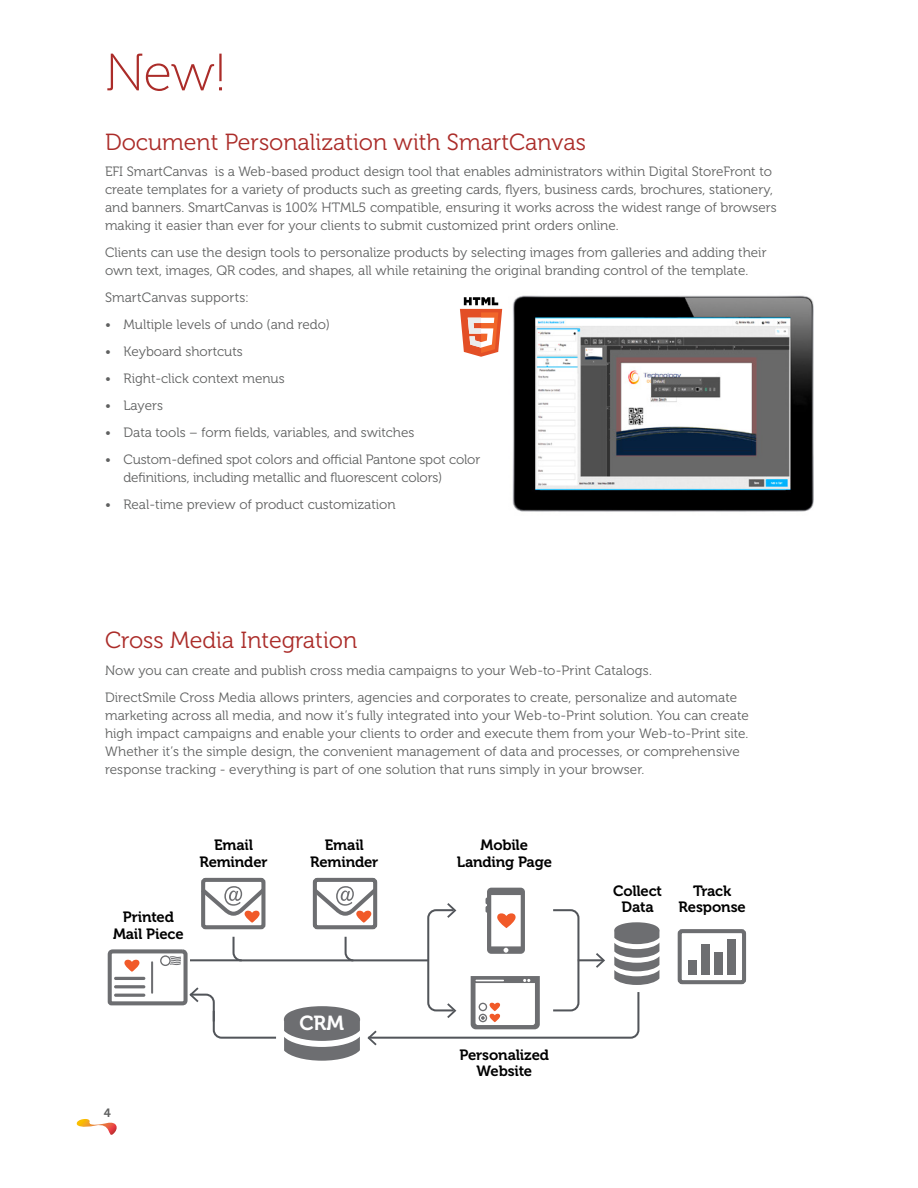
<style>
.page{position:relative;width:918px;height:1188px;background:#fff}
.page>*{position:absolute;margin:0;border:0;box-sizing:border-box;transform-origin:0 0}
.t1{font:52.5px "Museo 100";color:#ab2c29}
.t2{font:23.25px "Museo 300";color:#ab2c29}
.t3{font:20.25px "Museo 700";color:#fff}
.t4{font:14.85px/16.2px "Museo 700";letter-spacing:-.01em;color:#000;text-align:center}
.t5{font:13.5px/18px "Museo 300";color:#5f6060}
.t6{font:12px "Museo 700";color:#5f6060}
</style>
<div class="page">
<svg style="left:76px;top:1119px;width:41px;height:16px"></svg>
<img style="left:502px;top:295px;width:312px;height:217px">
<div style="left:678px;top:929px;width:68px;height:55px;border:4px solid #6d6e71;border-radius:2px"></div>
<div style="left:688px;top:960px;width:8px;height:15px;background:#6d6e71"></div>
<div style="left:714px;top:952px;width:9px;height:23px;background:#6d6e71"></div>
<div style="left:701px;top:944px;width:9px;height:31px;background:#6d6e71"></div>
<div style="left:727px;top:939px;width:9px;height:36px;background:#6d6e71"></div>
<div style="left:201px;top:878px;width:64px;height:51px;border:4px solid #6d6e71;border-radius:2px"></div>
<div style="left:313px;top:878px;width:64px;height:51px;border:4px solid #6d6e71;border-radius:2px"></div>
<svg style="left:107px;top:884px;width:553px;height:177px"></svg>
<svg style="left:460px;top:297px;width:42px;height:60px"></svg>
<h1 class="t1" style="left:105px;top:44px;width:124px">New!</h1>
<h2 class="t2" style="left:105px;top:129px;width:482px">Document Personalization with SmartCanvas</h2>
<p class="t5" style="left:105px;top:163px;width:673px">EFI SmartCanvas is a Web-based product design tool that enables administrators within Digital StoreFront to create templates for a variety of products such as greeting cards, flyers, business cards, brochures, stationery, and banners. SmartCanvas is 100% HTML5 compatible, ensuring it works across the widest range of browsers making it easier than ever for your clients to submit customized print orders online.</p>
<p class="t5" style="left:105px;top:244px;width:663px">Clients can use the design tools to personalize products by selecting images from galleries and adding their own text, images, QR codes, and shapes, all while retaining the original branding control of the template.</p>
<p class="t5" style="left:105px;top:289px;width:146px">SmartCanvas supports:</p>
<p class="t5" style="left:105px;top:316px;width:227px">• Multiple levels of undo (and redo)</p>
<p class="t5" style="left:105px;top:343px;width:139px">• Keyboard shortcuts</p>
<p class="t5" style="left:105px;top:370px;width:181px">• Right-click context menus</p>
<p class="t5" style="left:105px;top:397px;width:60px">• Layers</p>
<p class="t5" style="left:105px;top:424px;width:311px">• Data tools – form fields, variables, and switches</p>
<p class="t5" style="left:124px;top:451px;width:358px;text-indent:-19px">• Custom-defined spot colors and official Pantone spot color definitions, including metallic and fluorescent colors)</p>
<p class="t5" style="left:105px;top:496px;width:292px">• Real-time preview of product customization</p>
<h2 class="t2" style="left:105px;top:628px;width:254px">Cross Media Integration</h2>
<p class="t5" style="left:105px;top:657px;width:634px;line-height:27px">Now you can create and publish cross media campaigns to your Web-to-Print Catalogs.<br>DirectSmile Cross Media allows printers, agencies and corporates to create, personalize and automate</p>
<p class="t5" style="left:105px;top:706px;width:645px">marketing across all media, and now it’s fully integrated into your Web-to-Print solution. You can create high impact campaigns and enable your clients to order and execute them from your Web-to-Print site.<br>Whether it’s the simple design, the convenient management of data and processes, or comprehensive response tracking - everything is part of one solution that runs simply in your browser.</p>
<p class="t4" style="left:199px;top:837px;width:70px">Email<br>Reminder</p>
<p class="t4" style="left:113px;top:909px;width:72px">Printed<br>Mail Piece</p>
<p class="t6" style="left:104px;top:1106px;width:9px">4</p>
<p class="t4" style="left:310px;top:837px;width:70px">Email<br>Reminder</p>
<h3 class="t3" style="left:300px;top:1012px;width:46px">CRM</h3>
<p class="t4" style="left:457px;top:837px;width:97px">Mobile<br>Landing Page</p>
<p class="t4" style="left:459px;top:1047px;width:91px">Personalized<br>Website</p>
<p class="t4" style="left:613px;top:883px;width:50px">Collect<br>Data</p>
<p class="t4" style="left:679px;top:883px;width:69px">Track<br>Response</p>
</div>
